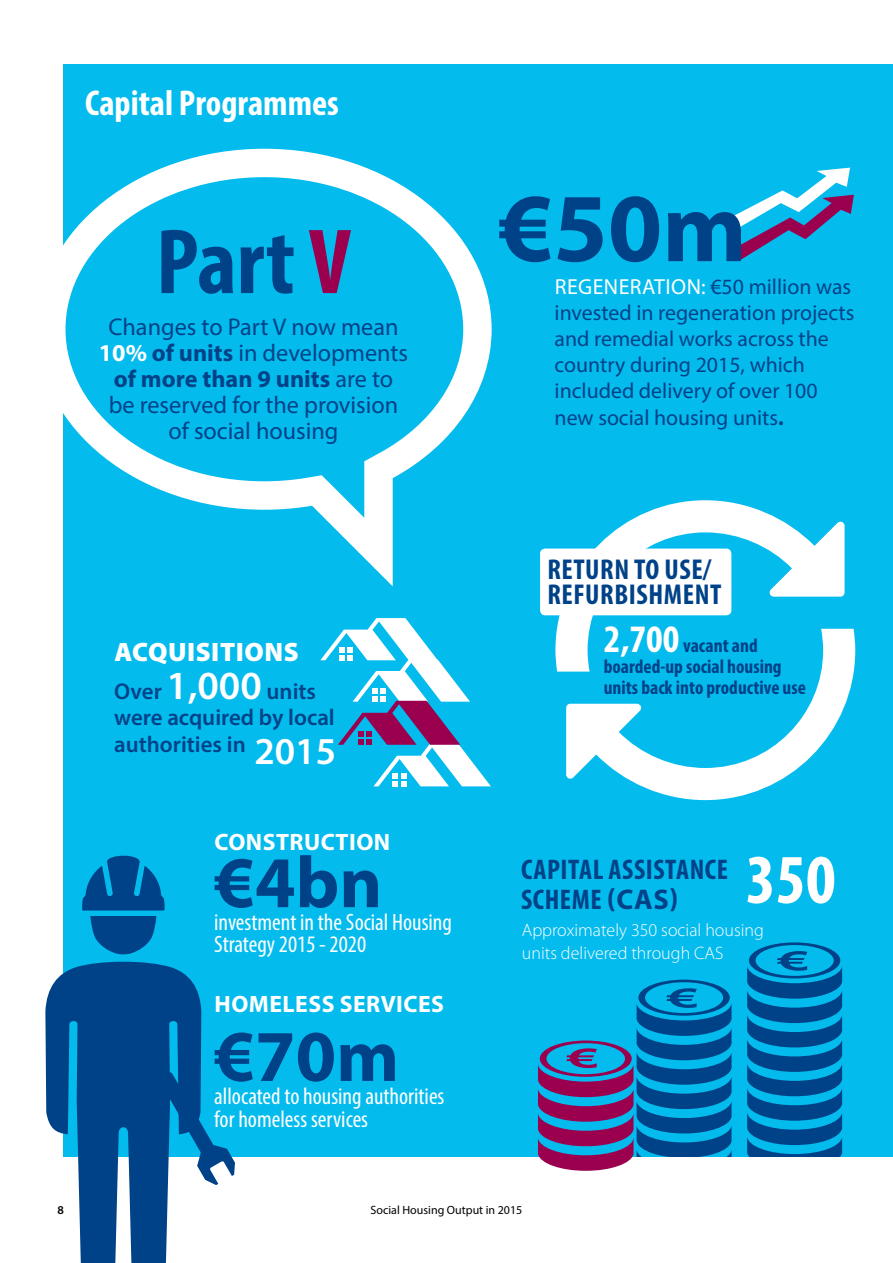
<style>
.page{position:relative;width:893px;height:1263px;background:#fff}
.page>*{position:absolute;margin:0;border:0;box-sizing:border-box;transform-origin:0 0}
.t1{font:700 98.25px "Myriad Pro";color:#004288}
.t2{font:700 condensed 93.45px "Myriad Pro";color:#004288}
.t3{font:700 73.2px "Myriad Pro";color:#004288}
.t4{font:700 condensed 70.5px "Myriad Pro";color:#fff}
.t5{font:700 condensed 36px "Myriad Pro";color:#fff}
.t6{font:700 condensed 28.8px/25.2px "Myriad Pro";letter-spacing:.02em;color:#004288}
.t7{font:700 condensed 28.5px/30px "Myriad Pro";letter-spacing:.02em;color:#004288}
.t8{font:900 26.7px "Myriad Pro";letter-spacing:.02em;color:#fff}
.t9{font:24.3px/26px "Myriad Pro";color:#004288;text-align:center}
.t10{font:condensed 23.7px/21.5px "Myriad Pro";color:#fff}
.t11{font:700 23.7px "Myriad Pro";letter-spacing:.02em;color:#fff}
.t12{font:600 22.8px/26.7px "Myriad Pro";color:#004288}
.t13{font:21.9px/26.2px "Myriad Pro";color:#004288}
.t14{font:700 condensed 19.5px/21px "Myriad Pro";color:#004288}
.t15{font:300 18px/22.5px "Myriad Pro";color:#fff}
.t16{font:12px "Myriad Pro";color:#000}
.t17{font:600 12px "Myriad Pro";color:#000}
.s1{color:#9b004f}
.s2{font-weight:700;color:#fff}
.s3{font-weight:700}
.s4{font-size:40.05px;color:#fff}
.s5{font-size:38.1px;color:#fff}
.s6{color:#fff}
.s7{font-size:39px;color:#fff}
.s8{font-stretch:normal}
</style>
<div class="page">
<div style="left:64px;top:64px;width:829px;height:1093px;background:#04bbee"></div>
<svg style="left:45px;top:960px;width:156px;height:303px;fill:#004288"></svg>
<svg style="left:82px;top:855px;width:83px;height:99px"></svg>
<svg style="left:159px;top:1071px;width:76px;height:114px"></svg>
<svg style="left:555px;top:500px;width:300px;height:300px"></svg>
<div style="left:540px;top:549px;width:191px;height:66px;background:#fff;border-radius:5px"></div>
<svg style="left:730px;top:168px;width:124px;height:92px"></svg>
<svg style="left:63px;top:149px;width:429px;height:437px"></svg>
<svg style="left:320px;top:618px;width:171px;height:168px"></svg>
<svg style="left:538px;top:942px;width:304px;height:229px"></svg>
<h3 class="t5" style="left:85px;top:81px;width:255px">Capital Programmes</h3>
<h2 class="t2" style="left:156px;top:204px;width:196px">Part <span class="s1">V</span></h2>
<p class="t9" style="left:99px;top:313px;width:311px">Changes to Part V now mean<br><span class="s2">10%</span> <span class="s3">of units</span> in developments <span class="s3">of more than 9 units</span> are to be reserved for the provision of social housing</p>
<p class="t8" style="left:115px;top:634px;width:186px">ACQUISITIONS</p>
<p class="t12" style="left:114px;top:677px;width:223px">Over <span class="s4">1,000</span> units were acquired by local authorities in <span class="s5">2015</span></p>
<p class="t11" style="left:214px;top:826px;width:177px">CONSTRUCTION</p>
<h3 class="t3" style="left:214px;top:835px;width:170px">€4bn</h3>
<p class="t10" style="left:214px;top:911px;width:239px">investment in the Social Housing<br>Strategy 2015 - 2020</p>
<p class="t11" style="left:214px;top:988px;width:231px">HOMELESS SERVICES</p>
<h3 class="t3" style="left:214px;top:1008px;width:186px">€70m</h3>
<p class="t10" style="left:214px;top:1084px;width:232px;line-height:23.1px">allocated to housing authorities for homeless services</p>
<h1 class="t1" style="left:499px;top:164px;width:250px">€50m</h1>
<p class="t13" style="left:555px;top:273px;width:301px"><span class="s6">REGENERATION:</span> €50 million was invested in regeneration projects and remedial works across the country during 2015, which included delivery of over 100 new social housing units<span class="s3">.</span></p>
<h3 class="t6" style="left:547px;top:556px;width:176px">RETURN TO USE/<br>REFURBISHMENT</h3>
<p class="t14" style="left:604px;top:635px;width:204px"><span class="s7">2,700</span> vacant and boarded-up social housing units back into productive use</p>
<h3 class="t4" style="left:746px;top:835px;width:92px">350</h3>
<h3 class="t7" style="left:521px;top:854px;width:208px">CAPITAL ASSISTANCE<br>SCHEME <span class="s8">(CAS)</span></h3>
<p class="t15" style="left:522px;top:919px;width:244px">Approximately 350 social housing units delivered through CAS</p>
<p class="t17" style="left:57px;top:1203px;width:8px">8</p>
<p class="t16" style="left:371px;top:1203px;width:153px">Social Housing Output in 2015</p>
</div>
